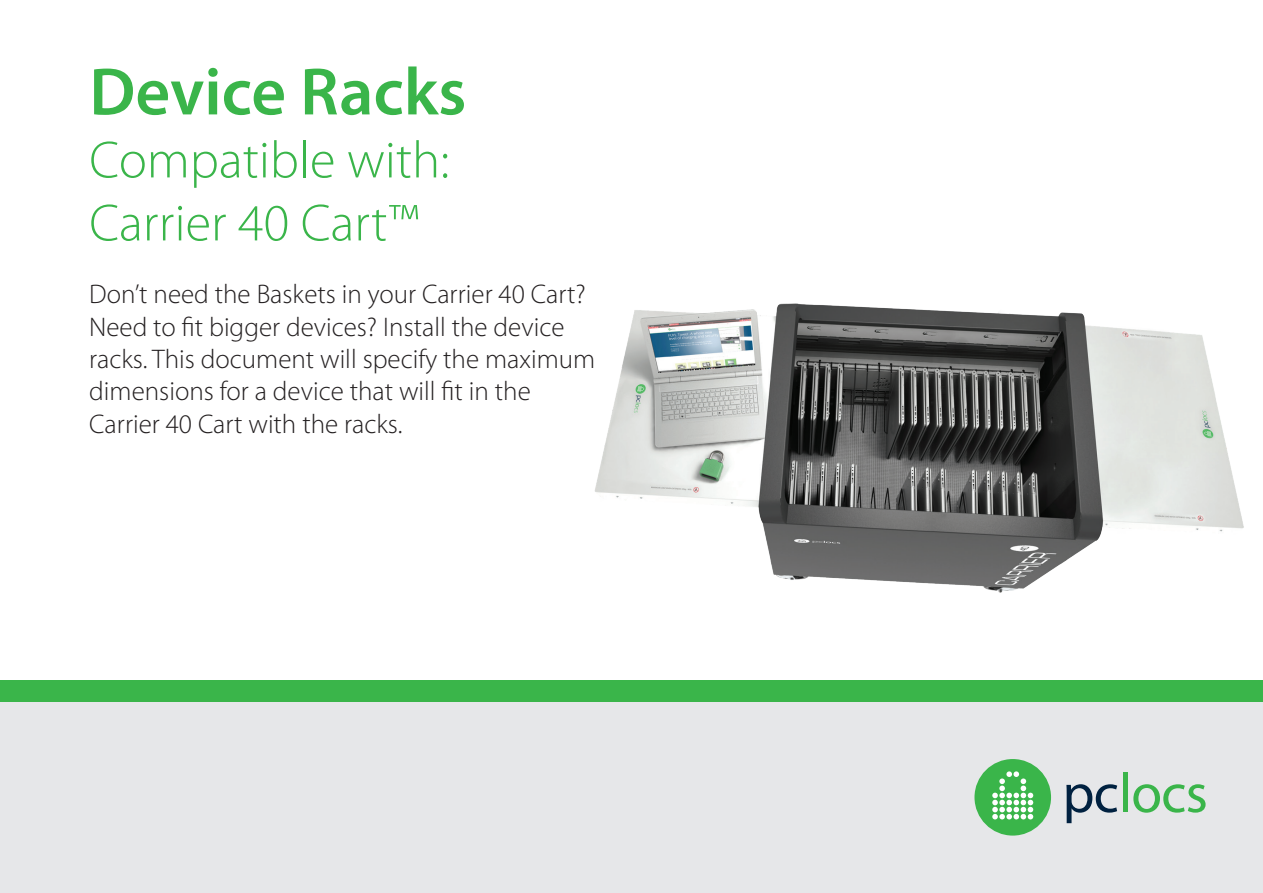
<style>
.page{position:relative;width:1263px;height:893px;background:#fff}
.page>*{position:absolute;margin:0;border:0;box-sizing:border-box;transform-origin:0 0}
.t1{font:600 67.5px "Myriad Pro";color:#3ab54a}
.t2{font:300 52.5px/63px "Myriad Pro";color:#3ab54a}
.t3{font:300 27px/32.4px "Myriad Pro";color:#231f20}
</style>
<div class="page">
<div style="left:0;top:702px;width:1263px;height:191px;background:#e6e7e9"></div>
<div style="left:0;top:680px;width:1263px;height:22px;background:#3ab54a"></div>
<svg style="left:1066px;top:784px;width:51px;height:39px"></svg>
<div style="left:1123px;top:772px;width:5px;height:40px;background:#3ab54a"></div>
<svg style="left:1133px;top:784px;width:72px;height:29px"></svg>
<div style="left:974px;top:759px;width:77px;height:77px;background:#3ab54a;border-radius:50%"></div>
<svg style="left:992px;top:771px;width:41px;height:48px"></svg>
<img style="left:595px;top:303px;width:649px;height:290px">
<h1 class="t1" style="left:89px;top:49px;width:378px">Device Racks</h1>
<h2 class="t2" style="left:89px;top:128px;width:361px">Compatible with:<br>Carrier 40 Cart™</h2>
<p class="t3" style="left:89px;top:278px;width:507px">Don’t need the Baskets in your Carrier 40 Cart?<br>Need to fit bigger devices? Install the device racks. This document will specify the maximum dimensions for a device that will fit in the Carrier 40 Cart with the racks.</p>
</div>
